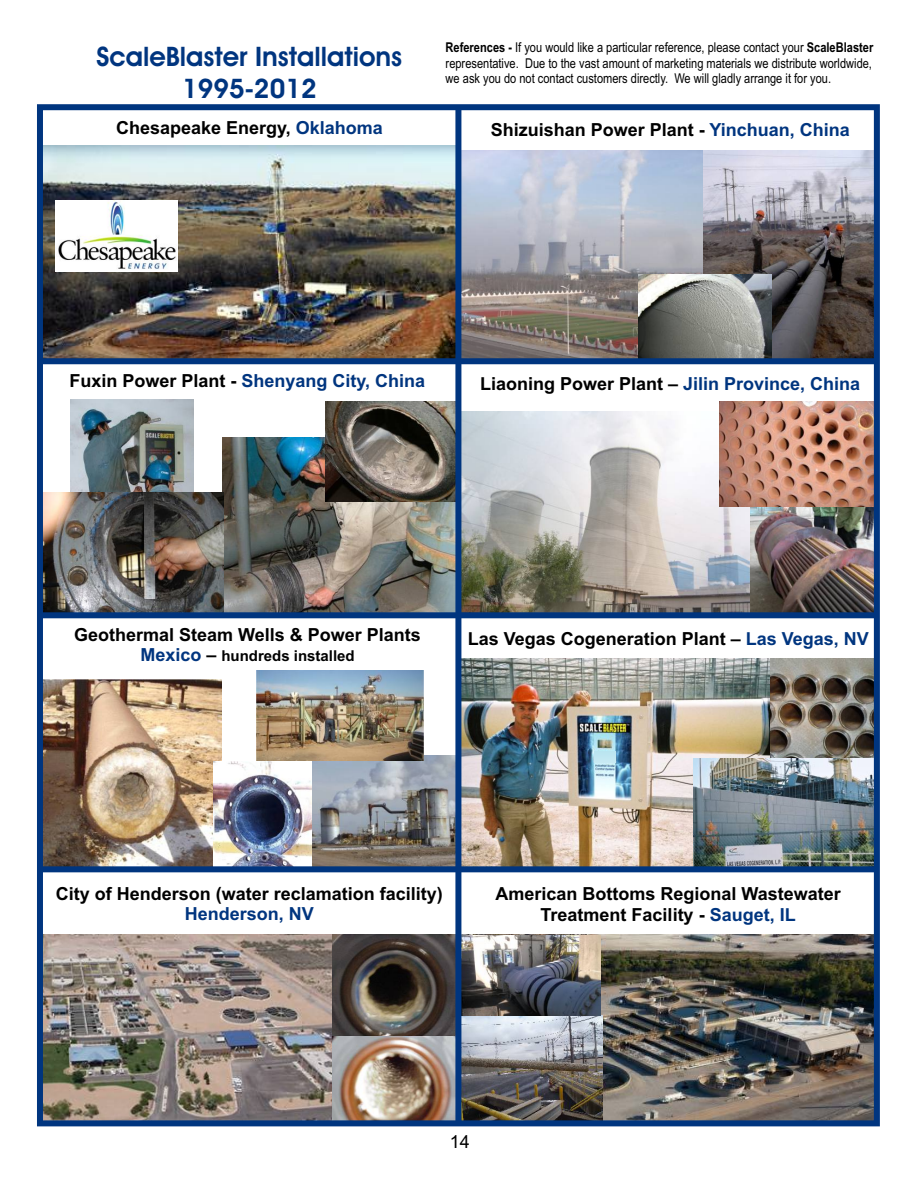
<style>
.page{position:relative;width:918px;height:1188px;background:#fff}
.page>*{position:absolute;margin:0;border:0;box-sizing:border-box;transform-origin:0 0}
.t1{font:600 27px/32.2px "Avant Garde IT Cby BT";color:#00357f;text-align:center}
.t2{font:700 18px/20.1px "Arial";color:#000;text-align:center}
.t3{font:700 18px "Arial";color:#00357f}
.t4{font:18px "Arial";color:#000}
.t5{font:700 15px "Arial";color:#000}
.t6{font:13.5px/15.3px "Arial Narrow";color:#000;text-align:justify}
.s1{font-weight:700}
.s2{color:#00357f}
.s3{color:#000}
.s4{font-size:18px;color:#00357f}
.s5{font-size:18px}
</style>
<div class="page">
<img style="left:461px;top:151px;width:243px;height:207px">
<img style="left:704px;top:150px;width:169px;height:208px">
<img style="left:639px;top:275px;width:133px;height:83px">
<img style="left:461px;top:412px;width:290px;height:200px">
<img style="left:751px;top:506px;width:122px;height:106px">
<img style="left:719px;top:401px;width:154px;height:105px">
<img style="left:461px;top:935px;width:412px;height:184px">
<img style="left:461px;top:1016px;width:141px;height:103px">
<img style="left:332px;top:934px;width:123px;height:103px">
<img style="left:332px;top:1037px;width:123px;height:82px">
<img style="left:44px;top:934px;width:288px;height:185px">
<img style="left:770px;top:659px;width:103px;height:100px">
<img style="left:461px;top:659px;width:309px;height:207px">
<img style="left:594px;top:751px;width:22px;height:11px">
<img style="left:693px;top:759px;width:180px;height:107px">
<img style="left:312px;top:756px;width:143px;height:110px">
<img style="left:257px;top:671px;width:167px;height:90px">
<img style="left:44px;top:679px;width:178px;height:187px">
<img style="left:223px;top:438px;width:232px;height:174px">
<img style="left:70px;top:400px;width:124px;height:93px">
<img style="left:44px;top:493px;width:180px;height:119px">
<img style="left:44px;top:145px;width:411px;height:213px">
<div style="left:37px;top:104px;width:843px;height:1022px;border:6px solid #00357f"></div>
<div style="left:40px;top:358px;width:837px;height:6px;background:#00357f"></div>
<img style="left:214px;top:761px;width:98px;height:105px">
<div style="left:40px;top:612px;width:837px;height:6px;background:#00357f"></div>
<img style="left:325px;top:401px;width:130px;height:100px">
<img style="left:461px;top:936px;width:139px;height:80px">
<div style="left:40px;top:866px;width:837px;height:6px;background:#00357f"></div>
<div style="left:455px;top:107px;width:6px;height:1016px;background:#00357f"></div>
<img style="left:55px;top:200px;width:122px;height:72px">
<h1 class="t1" style="left:97px;top:43px;width:307px">ScaleBlaster Installations<br>1995-2012</h1>
<p class="t6" style="left:446px;top:41px;width:429px"><span class="s1">References -</span> If you would like a particular reference, please contact your <span class="s1">ScaleBlaster </span>representative. Due to the vast amount of marketing materials we distribute worldwide, we ask you do not contact customers directly. We will gladly arrange it for you.</p>
<p class="t2" style="left:116px;top:119px;width:268px">Chesapeake Energy, <span class="s2">Oklahoma</span></p>
<p class="t2" style="left:491px;top:121px;width:361px">Shizuishan Power Plant - <span class="s2">Yinchuan, China</span></p>
<p class="t3" style="left:70px;top:374px;width:357px"><span class="s3">Fuxin Power Plant -</span> Shenyang City, China</p>
<p class="t2" style="left:480px;top:375px;width:382px">Liaoning Power Plant – <span class="s2">Jilin Province, China</span></p>
<p class="t2" style="left:74px;top:626px;width:348px">Geothermal Steam Wells &amp; Power Plants</p>
<p class="t5" style="left:140px;top:650px;width:216px"><span class="s4">Mexico</span> <span class="s5">–</span> hundreds installed</p>
<p class="t2" style="left:468px;top:630px;width:403px">Las Vegas Cogeneration Plant – <span class="s2">Las Vegas, NV</span></p>
<p class="t2" style="left:56px;top:886px;width:389px">City of Henderson (water reclamation facility)</p>
<p class="t3" style="left:185px;top:907px;width:131px">Henderson, NV</p>
<p class="t2" style="left:495px;top:886px;width:347px">American Bottoms Regional Wastewater<br>Treatment Facility - <span class="s2">Sauget, IL</span></p>
<p class="t4" style="left:450px;top:1134px;width:22px">14</p>
</div>
